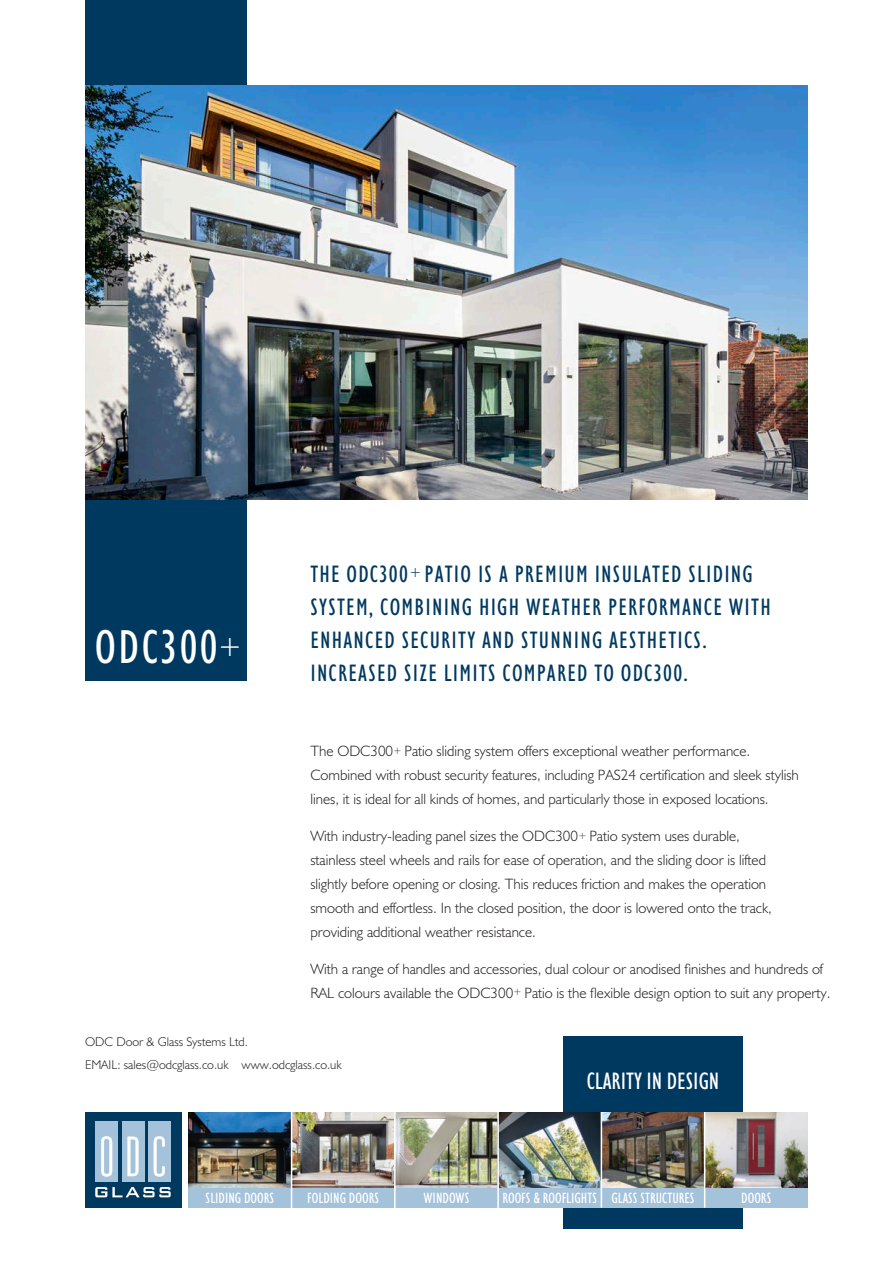
<style>
.page{position:relative;width:893px;height:1263px;background:#fff}
.page>*{position:absolute;margin:0;border:0;box-sizing:border-box;transform-origin:0 0}
.t1{font:condensed 48px "Humanist 521 BT";letter-spacing:.05em;color:#fff}
.t2{font:condensed 24px/33px "Humanist 521 BT";letter-spacing:.05em;color:#00395f}
.t3{font:condensed 24px "Humanist 521 BT";color:#fff}
.t4{font:300 15px/24px "Humanist 521 BT";color:#231f20}
.t5{font:condensed 15px "Humanist 521 BT";color:#fff}
.t6{font:300 12.75px "Humanist 521 BT";color:#231f20}
.s1{font-size:10.5px}
</style>
<div class="page">
<div style="left:563px;top:1036px;width:180px;height:193px;background:#00395f"></div>
<img style="left:188px;top:1112px;width:620px;height:76px">
<div style="left:188px;top:1188px;width:104px;height:20px;background:#a5c2db"></div>
<div style="left:292px;top:1188px;width:103px;height:20px;background:#a5c2db"></div>
<hr style="left:291px;top:1109px;width:1px;height:103px;background:#fff">
<div style="left:395px;top:1188px;width:103px;height:20px;background:#a5c2db"></div>
<div style="left:498px;top:1188px;width:103px;height:20px;background:#a5c2db"></div>
<div style="left:601px;top:1188px;width:104px;height:20px;background:#a5c2db"></div>
<div style="left:705px;top:1188px;width:103px;height:20px;background:#a5c2db"></div>
<hr style="left:394px;top:1109px;width:2px;height:103px;background:#fff">
<hr style="left:497px;top:1106px;width:2px;height:105px;background:#fff">
<hr style="left:601px;top:1112px;width:1px;height:96px;background:#fff">
<hr style="left:704px;top:1112px;width:1px;height:96px;background:#fff">
<div style="left:85px;top:1112px;width:96px;height:96px;background:#00395f"></div>
<svg style="left:95px;top:1187px;width:76px;height:10px"></svg>
<div style="left:95px;top:1121px;width:23px;height:61px;background:#a5c2db"></div>
<svg style="left:101px;top:1136px;width:11px;height:41px"></svg>
<div style="left:122px;top:1121px;width:22px;height:61px;background:#a5c2db"></div>
<svg style="left:127px;top:1136px;width:12px;height:40px"></svg>
<div style="left:148px;top:1121px;width:23px;height:61px;background:#a5c2db"></div>
<svg style="left:154px;top:1136px;width:11px;height:41px"></svg>
<div style="left:85px;top:0;width:162px;height:681px;background:#00395f"></div>
<img style="left:85px;top:85px;width:723px;height:415px">
<p class="t1" style="left:95px;top:619px;width:149px">ODC300<sup>+</sup></p>
<p class="t2" style="left:310px;top:557px;width:462px">THE ODC300<sup>+</sup> PATIO IS A PREMIUM INSULATED SLIDING<br>SYSTEM, COMBINING HIGH WEATHER PERFORMANCE WITH<br>ENHANCED SECURITY AND STUNNING AESTHETICS.</p>
<p class="t2" style="left:310px;top:656px;width:379px">INCREASED SIZE LIMITS COMPARED TO ODC300.</p>
<p class="t4" style="left:310px;top:739px;width:490px">The ODC300<span class="s1">+</span> Patio sliding system offers exceptional weather performance.<br>Combined with robust security features, including PAS24 certification and sleek stylish lines, it is ideal for all kinds of homes, and particularly those in exposed locations.</p>
<p class="t4" style="left:310px;top:823px;width:463px">With industry-leading panel sizes the ODC300<span class="s1">+</span> Patio system uses durable, stainless steel wheels and rails for ease of operation, and the sliding door is lifted slightly before opening or closing. This reduces friction and makes the operation smooth and effortless. In the closed position, the door is lowered onto the track, providing additional weather resistance.</p>
<p class="t4" style="left:310px;top:956px;width:522px">With a range of handles and accessories, dual colour or anodised finishes and hundreds of<br>RAL colours available the ODC300<span class="s1">+</span> Patio is the flexible design option to suit any property.</p>
<p class="t6" style="left:85px;top:1034px;width:164px">ODC Door &amp; Glass Systems Ltd.</p>
<p class="t6" style="left:85px;top:1057px;width:258px">EMAIL: sales@odcglass.co.uk www.odcglass.co.uk</p>
<p class="t3" style="left:587px;top:1067px;width:134px">CLARITY IN DESIGN</p>
<p class="t5" style="left:206px;top:1190px;width:70px">SLIDING DOORS</p>
<p class="t5" style="left:307px;top:1190px;width:73px">FOLDING DOORS</p>
<p class="t5" style="left:424px;top:1190px;width:47px">WINDOWS</p>
<p class="t5" style="left:502px;top:1190px;width:96px">ROOFS &amp; ROOFLIGHTS</p>
<p class="t5" style="left:611px;top:1189px;width:85px">GLASS STRUCTURES</p>
<p class="t5" style="left:741px;top:1190px;width:32px">DOORS</p>
</div>
